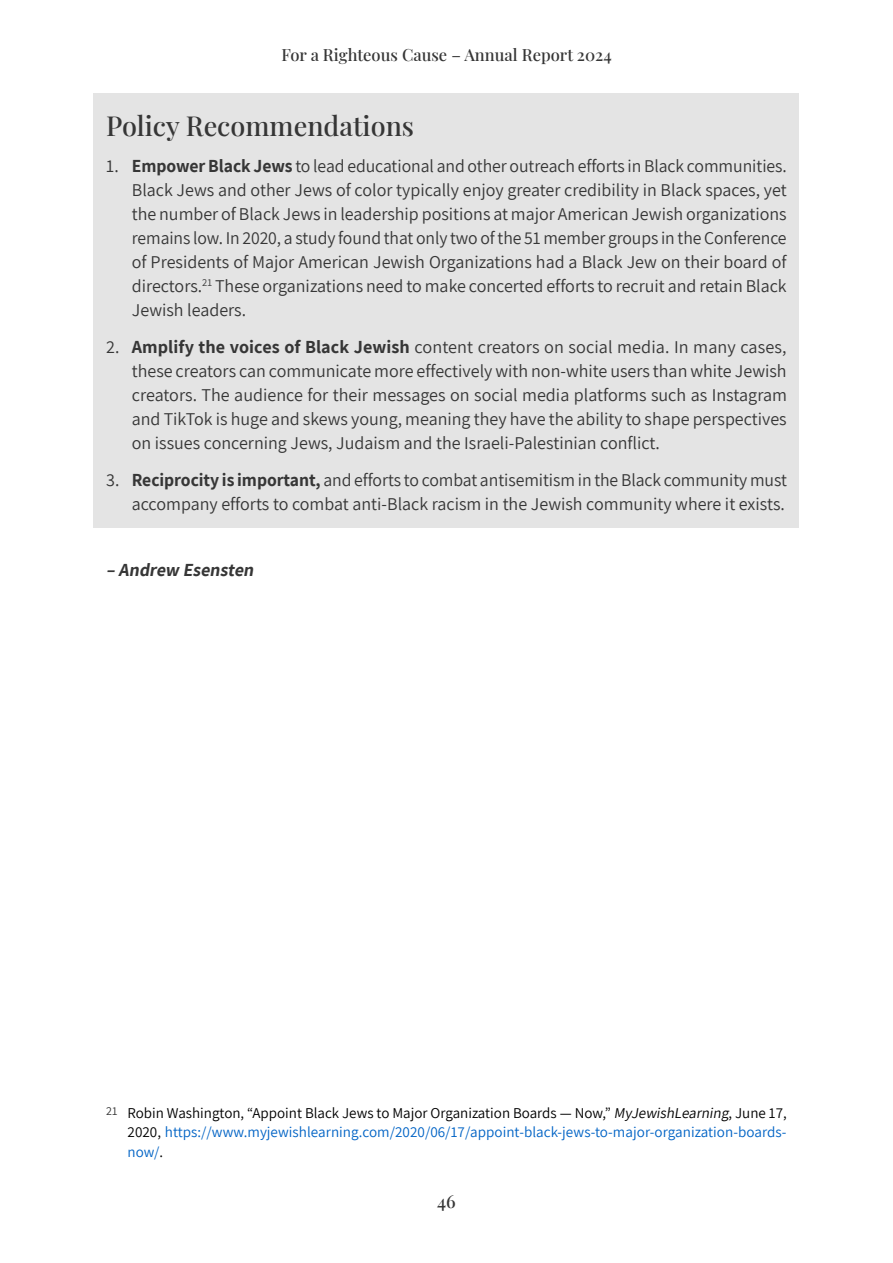
<style>
.page{position:relative;width:893px;height:1263px;background:#fff}
.page>*{position:absolute;margin:0;border:0;box-sizing:border-box;transform-origin:0 0}
.t1{font:500 27px "Playfair Display";color:#363636}
.t2{font:18px/24px "Assistant";color:#363636;text-align:justify}
.t3{font:italic 700 18px "Assistant";color:#363636}
.t4{font:500 18px "Playfair Display";color:#363636}
.t5{font:500 16.5px "Playfair Display";color:#363636}
.t6{font:15px/19.5px "Assistant";letter-spacing:.005em;color:#0063c5;text-align:justify}
.s1{font-weight:700}
.s2{color:#000}
.s3{font-style:italic;color:#000}
</style>
<div class="page">
<div style="left:94px;top:94px;width:705px;height:61px;background:#e4e4e4"></div>
<div style="left:94px;top:141px;width:705px;height:193px;background:#e4e4e4"></div>
<div style="left:94px;top:322px;width:705px;height:145px;background:#e4e4e4"></div>
<div style="left:94px;top:455px;width:705px;height:73px;background:#e4e4e4"></div>
<p class="t5" style="left:281px;top:42px;width:332px">For a Righteous Cause – Annual Report 2024</p>
<h1 class="t1" style="left:106px;top:104px;width:309px">Policy Recommendations</h1>
<p class="t2" style="left:132px;top:153px;width:656px;text-indent:-26px">1. <span class="s1">Empower Black Jews</span> to lead educational and other outreach efforts in Black communities.<br>Black Jews and other Jews of color typically enjoy greater credibility in Black spaces, yet the number of Black Jews in leadership positions at major American Jewish organizations remains low. In 2020, a study found that only two of the 51 member groups in the Conference of Presidents of Major American Jewish Organizations had a Black Jew on their board of directors.<sup>21</sup> These organizations need to make concerted efforts to recruit and retain Black Jewish leaders.</p>
<p class="t2" style="left:132px;top:334px;width:657px;text-indent:-26px">2. <span class="s1">Amplify the voices of Black Jewish</span> content creators on social media. In many cases, these creators can communicate more effectively with non-white users than white Jewish creators. The audience for their messages on social media platforms such as Instagram and TikTok is huge and skews young, meaning they have the ability to shape perspectives on issues concerning Jews, Judaism and the Israeli-Palestinian conflict.</p>
<p class="t2" style="left:106px;top:467px;width:682px;text-align:right">3. <span class="s1">Reciprocity is important,</span> and efforts to combat antisemitism in the Black community must accompany efforts to combat anti-Black racism in the Jewish community where it exists.</p>
<p class="t3" style="left:106px;top:558px;width:152px">– Andrew Esensten</p>
<p class="t6" style="left:128px;top:1102px;width:661px;text-indent:-21px"><sup>21</sup> <span class="s2">Robin Washington, “Appoint Black Jews to Major Organization Boards — Now,”</span> <span class="s3">MyJewishLearning</span><span class="s2">, June 17, 2020,</span> https://www.myjewishlearning.com/2020/06/17/appoint-black-jews-to-major-organization-boards&shy;now/<span class="s2">.</span></p>
<p class="t4" style="left:437px;top:1187px;width:20px">46</p>
</div>
